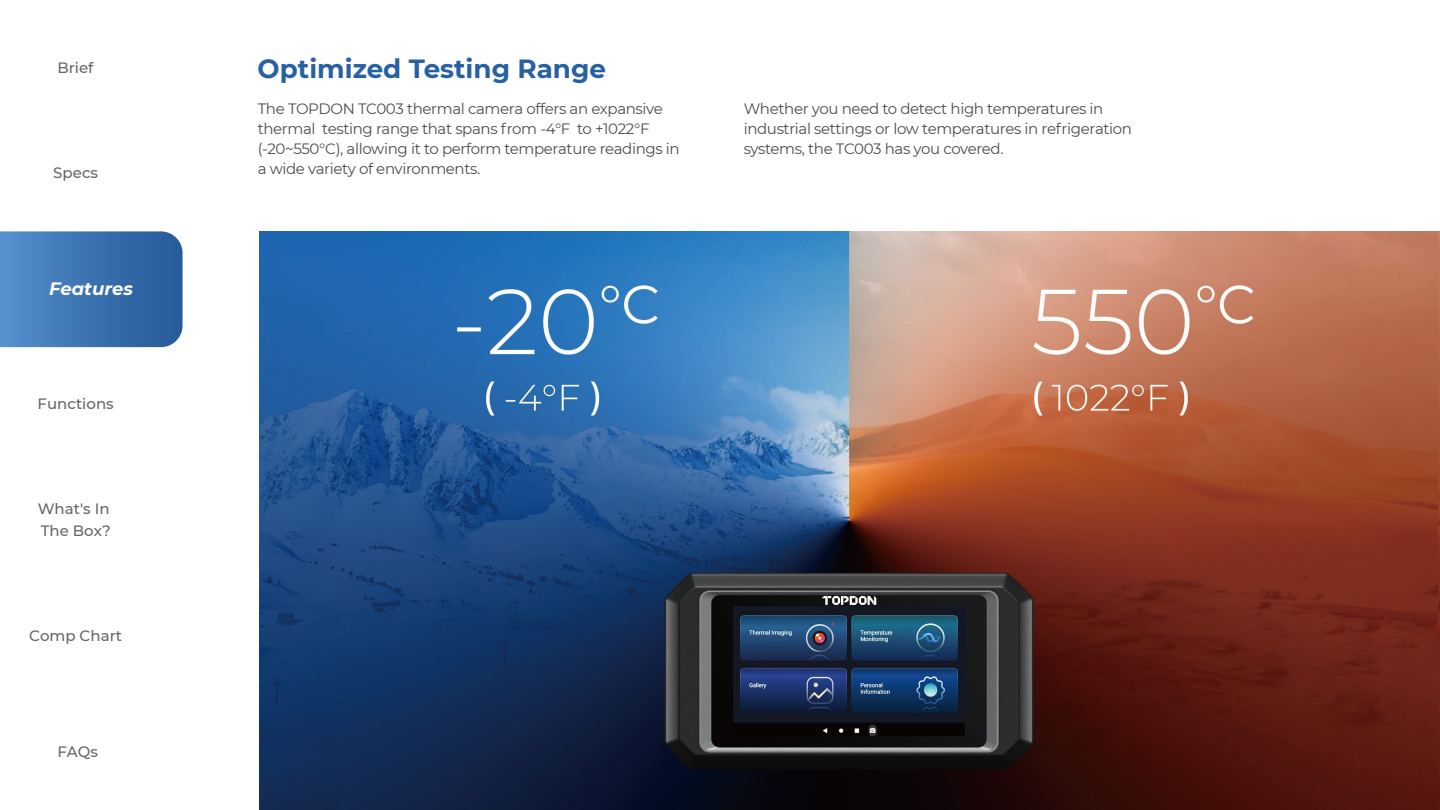
<style>
.page{position:relative;width:1440px;height:810px;background:#fff}
.page>*{position:absolute;margin:0;border:0;box-sizing:border-box;transform-origin:0 0}
.t1{font:700 26.25px "Montserrat";color:#2861a3}
.t2{font:italic 700 18px "Montserrat";color:#fff}
.t3{font:15px/20.2px "Montserrat";letter-spacing:-.025em;color:#4d4d4d}
.t4{font:500 15px/21.6px "Montserrat";color:#666}
</style>
<div class="page">
<svg style="left:0;top:231px;width:183px;height:116px;background:#3f75b2"></svg>
<img style="left:260px;top:231px;width:1177px;height:579px">
<p class="t4" style="left:57px;top:56px;width:38px">Brief</p>
<p class="t4" style="left:53px;top:161px;width:46px">Specs</p>
<p class="t2" style="left:49px;top:275px;width:86px">Features</p>
<p class="t4" style="left:38px;top:393px;width:78px">Functions</p>
<p class="t4" style="left:38px;top:498px;width:74px">What's In<br>The Box?</p>
<p class="t4" style="left:29px;top:624px;width:94px">Comp Chart</p>
<p class="t4" style="left:57px;top:740px;width:42px">FAQs</p>
<h1 class="t1" style="left:258px;top:49px;width:350px">Optimized Testing Range</h1>
<p class="t3" style="left:258px;top:98px;width:424px">The TOPDON TC003 thermal camera offers an expansive thermal testing range that spans from -4°F to +1022°F (-20~550°C), allowing it to perform temperature readings in a wide variety of environments.</p>
<p class="t3" style="left:744px;top:98px;width:390px">Whether you need to detect high temperatures in industrial settings or low temperatures in refrigeration systems, the TC003 has you covered.</p>
</div>
